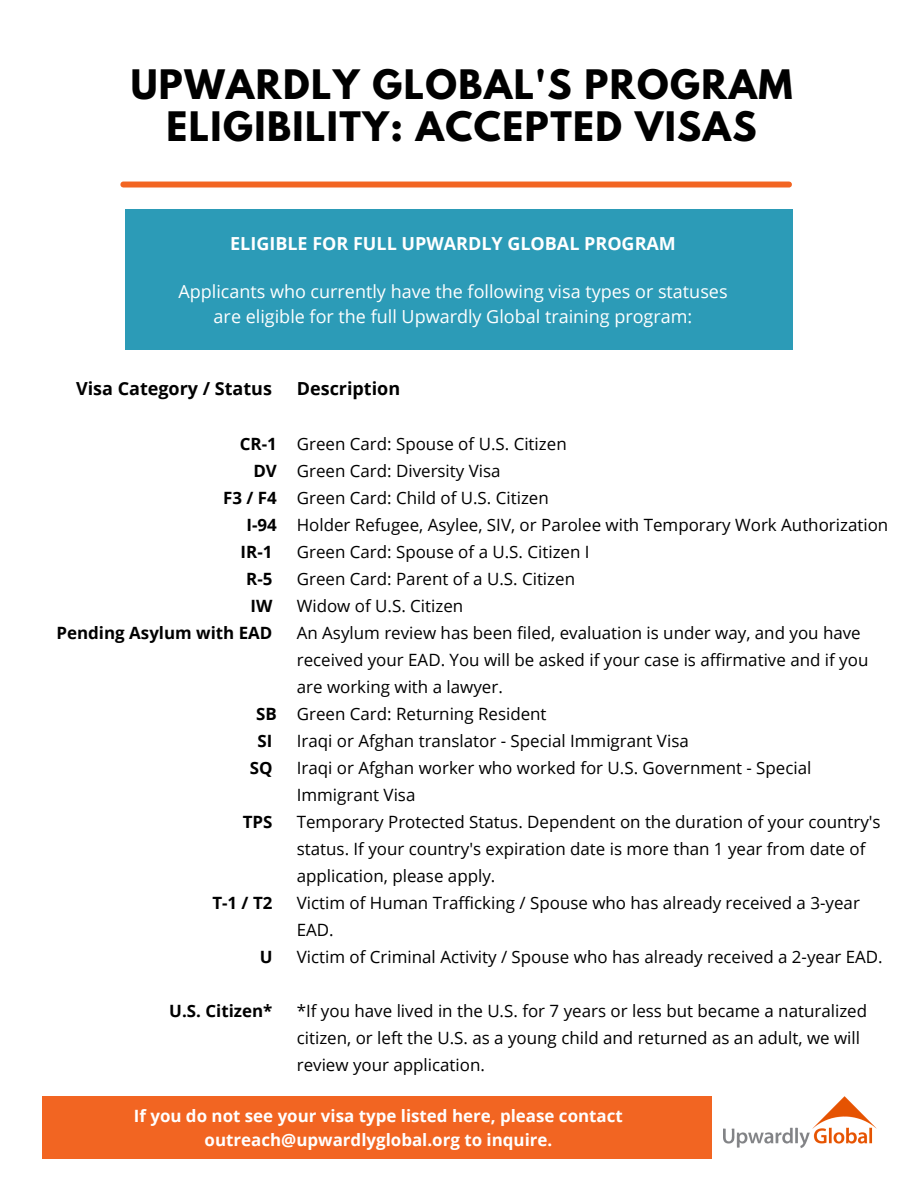
<style>
.page{position:relative;width:918px;height:1188px;background:#fff}
.page>*{position:absolute;margin:0;border:0;box-sizing:border-box;transform-origin:0 0}
.t1{font:700 36px/41.7px "League Spartan";letter-spacing:.04em;color:#000;text-align:center}
.t2{font:18px/24.8px "Open Sans";color:#fff;text-align:center}
.t3{font:700 18px "Open Sans";color:#fff}
.t4{font:700 18px "Open Sans";color:#000}
.t5{font:16.95px/27px "Open Sans";color:#000}
.t6{font:700 16.95px/23.2px "Open Sans";color:#fff;text-align:center}
.t7{font:700 16.95px "Open Sans";color:#000}
</style>
<div class="page">
<div style="left:42px;top:1096px;width:669px;height:63px;background:#f26522"></div>
<div style="left:126px;top:210px;width:667px;height:140px;background:#2c9bb7"></div>
<div style="left:123px;top:182px;width:666px;height:5px;background:#f26522"></div>
<img style="left:723px;top:1096px;width:153px;height:52px">
<p class="t1" style="left:131px;top:69px;width:663px">UPWARDLY GLOBAL'S PROGRAM<br>ELIGIBILITY: ACCEPTED VISAS</p>
<p class="t3" style="left:230px;top:231px;width:447px">ELIGIBLE FOR FULL UPWARDLY GLOBAL PROGRAM</p>
<p class="t2" style="left:178px;top:279px;width:551px">Applicants who currently have the following visa types or statuses are eligible for the full Upwardly Global training program:</p>
<p class="t4" style="left:76px;top:376px;width:198px">Visa Category / Status</p>
<p class="t7" style="left:240px;top:432px;width:39px">CR-1</p>
<p class="t7" style="left:253px;top:459px;width:25px">DV</p>
<p class="t7" style="left:223px;top:486px;width:55px">F3 / F4</p>
<p class="t7" style="left:247px;top:513px;width:32px">I-94</p>
<p class="t7" style="left:241px;top:540px;width:33px">IR-1</p>
<p class="t7" style="left:246px;top:567px;width:28px">R-5</p>
<p class="t7" style="left:251px;top:594px;width:23px">IW</p>
<p class="t7" style="left:57px;top:621px;width:217px">Pending Asylum with EAD</p>
<p class="t7" style="left:256px;top:702px;width:22px">SB</p>
<p class="t7" style="left:258px;top:729px;width:16px">SI</p>
<p class="t7" style="left:250px;top:756px;width:24px">SQ</p>
<p class="t7" style="left:243px;top:810px;width:31px">TPS</p>
<p class="t7" style="left:212px;top:891px;width:62px">T-1 / T2</p>
<p class="t7" style="left:260px;top:945px;width:14px">U</p>
<p class="t7" style="left:169px;top:999px;width:105px">U.S. Citizen*</p>
<p class="t4" style="left:297px;top:376px;width:105px">Description</p>
<p class="t5" style="left:297px;top:430px;width:271px">Green Card: Spouse of U.S. Citizen</p>
<p class="t5" style="left:297px;top:457px;width:205px">Green Card: Diversity Visa</p>
<p class="t5" style="left:297px;top:484px;width:254px">Green Card: Child of U.S. Citizen</p>
<p class="t5" style="left:297px;top:511px;width:593px">Holder Refugee, Asylee, SIV, or Parolee with Temporary Work Authorization</p>
<p class="t5" style="left:297px;top:538px;width:294px">Green Card: Spouse of a U.S. Citizen I</p>
<p class="t5" style="left:297px;top:565px;width:280px">Green Card: Parent of a U.S. Citizen</p>
<p class="t5" style="left:297px;top:592px;width:168px">Widow of U.S. Citizen</p>
<p class="t5" style="left:297px;top:619px;width:573px">An Asylum review has been filed, evaluation is under way, and you have received your EAD. You will be asked if your case is affirmative and if you are working with a lawyer.</p>
<p class="t5" style="left:297px;top:700px;width:251px">Green Card: Returning Resident</p>
<p class="t5" style="left:297px;top:727px;width:394px">Iraqi or Afghan translator - Special Immigrant Visa</p>
<p class="t5" style="left:297px;top:754px;width:516px">Iraqi or Afghan worker who worked for U.S. Government - Special<br>Immigrant Visa</p>
<p class="t5" style="left:297px;top:808px;width:585px">Temporary Protected Status. Dependent on the duration of your country's status. If your country's expiration date is more than 1 year from date of application, please apply.</p>
<p class="t5" style="left:297px;top:889px;width:565px">Victim of Human Trafficking / Spouse who has already received a 3-year<br>EAD.</p>
<p class="t5" style="left:297px;top:943px;width:588px">Victim of Criminal Activity / Spouse who has already received a 2-year EAD.</p>
<p class="t5" style="left:297px;top:997px;width:572px">*If you have lived in the U.S. for 7 years or less but became a naturalized citizen, or left the U.S. as a young child and returned as an adult, we will review your application.</p>
<p class="t6" style="left:134px;top:1104px;width:491px">If you do not see your visa type listed here, please contact outreach@upwardlyglobal.org to inquire.</p>
</div>
